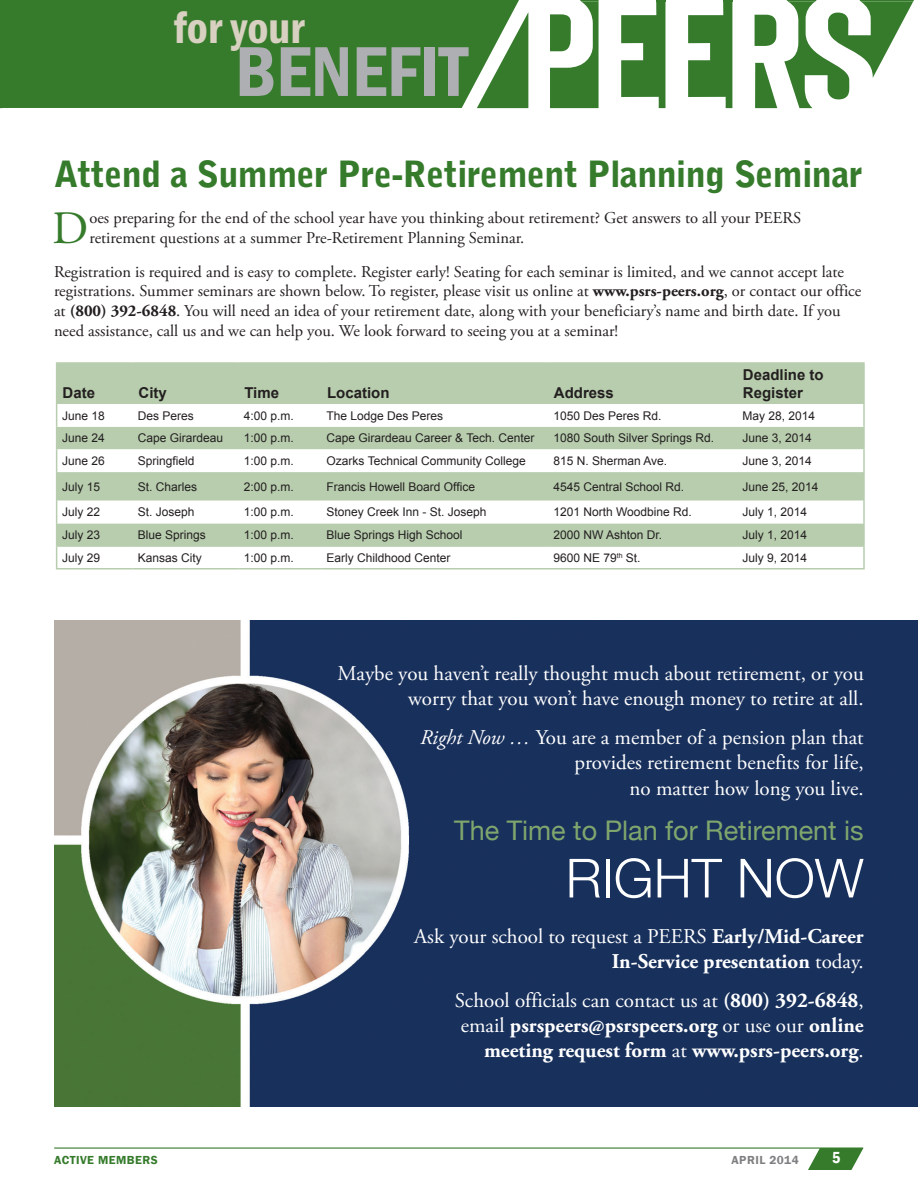
<style>
.page{position:relative;width:918px;height:1188px;background:#fff}
.page>*{position:absolute;margin:0;border:0;box-sizing:border-box;transform-origin:0 0}
.t1{font:600 condensed 73.05px "Franklin Gothic";color:#aeafb3}
.t2{font:300 54px "Helvetica Neue";color:#fff}
.Body_PP{font:46.35px "Adobe Garamond Pro";color:#357b2b}
.t3{font:600 condensed 45.9px "Franklin Gothic";color:#d8d0c0}
.Header1{font:900 36px "Bell Gothic Std";letter-spacing:-.015em;color:#357b2b}
.t4{font:27px "Helvetica Neue";color:#7fa66d}
.t5{font:21px/25.2px "Adobe Garamond Pro";color:#fff;text-align:right}
.t6{font:700 21px/25.2px "Adobe Garamond Pro";color:#fff;text-align:right}
.Body_PP-2{font:16.5px/19.8px "Adobe Garamond Pro";color:#231f20}
.t7{font:600 condensed 16.5px "Franklin Gothic";color:#fff}
.Bullet_PP{font:700 15px/18px "Arial";color:#231f20}
.Table_Seminar_Text{font:12px "Arial";color:#231f20}
.t8{font:600 12px "Franklin Gothic";letter-spacing:.04em;color:#357b2b}
.t9{font:600 12px "Franklin Gothic";letter-spacing:.04em;color:#808083}
.s1{font-weight:700}
.s2{font-style:italic}
.s3{font-weight:400}
</style>
<div class="page">
<svg style="left:808px;top:1149px;width:55px;height:21px"></svg>
<hr style="left:55px;top:1148px;width:808px;height:1px;background:#357b2b">
<svg style="left:523px;top:13px;width:5px;height:95px"></svg>
<div style="left:3px;top:0;width:520px;height:108px;background:#357b2b"></div>
<svg style="left:550px;top:0;width:49px;height:108px"></svg>
<svg style="left:621px;top:0;width:44px;height:108px"></svg>
<svg style="left:688px;top:0;width:44px;height:108px"></svg>
<svg style="left:755px;top:0;width:159px;height:108px"></svg>
<svg style="left:0;top:0;width:3px;height:108px"></svg>
<img style="left:54px;top:621px;width:864px;height:486px">
<div style="left:57px;top:364px;width:806px;height:40px;background:#b7cdad"></div>
<svg style="left:57px;top:404px;width:806px;height:164px"></svg>
<hr style="left:56px;top:362px;width:77px;height:2px;background:#b7cdad">
<hr style="left:56px;top:364px;width:1px;height:40px;background:#b7cdad">
<hr style="left:133px;top:362px;width:105px;height:2px;background:#b7cdad">
<hr style="left:238px;top:362px;width:83px;height:2px;background:#b7cdad">
<hr style="left:321px;top:362px;width:227px;height:2px;background:#b7cdad">
<hr style="left:548px;top:362px;width:189px;height:2px;background:#b7cdad">
<hr style="left:737px;top:362px;width:128px;height:2px;background:#b7cdad">
<hr style="left:863px;top:364px;width:2px;height:40px;background:#b7cdad">
<hr style="left:863px;top:404px;width:2px;height:23px;background:#b7cdad">
<hr style="left:863px;top:427px;width:2px;height:22px;background:#b7cdad">
<hr style="left:863px;top:449px;width:2px;height:23px;background:#b7cdad">
<hr style="left:863px;top:472px;width:2px;height:29px;background:#b7cdad">
<hr style="left:863px;top:501px;width:2px;height:22px;background:#b7cdad">
<hr style="left:863px;top:523px;width:2px;height:22px;background:#b7cdad">
<hr style="left:56px;top:545px;width:77px;height:2px;background:#b7cdad">
<svg style="left:56px;top:404px;width:1px;height:164px"></svg>
<hr style="left:133px;top:545px;width:105px;height:2px;background:#b7cdad">
<hr style="left:238px;top:545px;width:83px;height:2px;background:#b7cdad">
<hr style="left:321px;top:545px;width:227px;height:2px;background:#b7cdad">
<hr style="left:548px;top:545px;width:189px;height:2px;background:#b7cdad">
<hr style="left:737px;top:545px;width:128px;height:2px;background:#b7cdad">
<hr style="left:863px;top:547px;width:2px;height:21px;background:#b7cdad">
<hr style="left:56px;top:568px;width:77px;height:2px;background:#b7cdad">
<hr style="left:133px;top:568px;width:105px;height:2px;background:#b7cdad">
<hr style="left:238px;top:568px;width:83px;height:2px;background:#b7cdad">
<hr style="left:321px;top:568px;width:227px;height:2px;background:#b7cdad">
<hr style="left:548px;top:568px;width:189px;height:2px;background:#b7cdad">
<hr style="left:737px;top:568px;width:128px;height:2px;background:#b7cdad">
<h3 class="t3" style="left:174px;top:-3px;width:133px">for your</h3>
<h1 class="t1" style="left:235px;top:23px;width:234px">BENEFIT</h1>
<p class="Header1" style="left:54px;top:154px;width:810px">Attend a Summer Pre-Retirement Planning Seminar</p>
<p class="Body_PP" style="left:52px;top:201px;width:38px">D</p>
<p class="Body_PP-2" style="left:89px;top:209px;width:713px">oes preparing for the end of the school year have you thinking about retirement? Get answers to all your PEERS retirement questions at a summer Pre-Retirement Planning Seminar.</p>
<p class="Body_PP-2" style="left:54px;top:262px;width:809px">Registration is required and is easy to complete. Register early! Seating for each seminar is limited, and we cannot accept late registrations. Summer seminars are shown below. To register, please visit us online at <span class="s1">www.psrs-peers.org</span>, or contact our office at <span class="s1">(800) 392-6848</span>. You will need an idea of your retirement date, along with your beneficiary’s name and birth date. If you need assistance, call us and we can help you. We look forward to seeing you at a seminar!</p>
<p class="Bullet_PP" style="left:63px;top:384px;width:34px">Date</p>
<p class="Bullet_PP" style="left:139px;top:384px;width:30px">City</p>
<p class="Bullet_PP" style="left:244px;top:384px;width:36px">Time</p>
<p class="Bullet_PP" style="left:327px;top:384px;width:64px">Location</p>
<p class="Bullet_PP" style="left:554px;top:384px;width:62px">Address</p>
<p class="Bullet_PP" style="left:743px;top:366px;width:82px">Deadline to<br>Register</p>
<p class="Table_Seminar_Text" style="left:62px;top:408px;width:44px">June 18</p>
<p class="Table_Seminar_Text" style="left:138px;top:408px;width:58px">Des Peres</p>
<p class="Table_Seminar_Text" style="left:244px;top:408px;width:52px">4:00 p.m.</p>
<p class="Table_Seminar_Text" style="left:327px;top:408px;width:118px">The Lodge Des Peres</p>
<p class="Table_Seminar_Text" style="left:553px;top:408px;width:110px">1050 Des Peres Rd.</p>
<p class="Table_Seminar_Text" style="left:742px;top:408px;width:74px">May 28, 2014</p>
<p class="Table_Seminar_Text" style="left:62px;top:430px;width:44px">June 24</p>
<p class="Table_Seminar_Text" style="left:138px;top:430px;width:87px">Cape Girardeau</p>
<p class="Table_Seminar_Text" style="left:244px;top:430px;width:52px">1:00 p.m.</p>
<p class="Table_Seminar_Text" style="left:327px;top:430px;width:209px">Cape Girardeau Career &amp; Tech. Center</p>
<p class="Table_Seminar_Text" style="left:553px;top:430px;width:162px">1080 South Silver Springs Rd.</p>
<p class="Table_Seminar_Text" style="left:742px;top:430px;width:71px">June 3, 2014</p>
<p class="Table_Seminar_Text" style="left:62px;top:453px;width:44px">June 26</p>
<p class="Table_Seminar_Text" style="left:138px;top:453px;width:58px">Springfield</p>
<p class="Table_Seminar_Text" style="left:244px;top:453px;width:52px">1:00 p.m.</p>
<p class="Table_Seminar_Text" style="left:327px;top:453px;width:201px">Ozarks Technical Community College</p>
<p class="Table_Seminar_Text" style="left:553px;top:453px;width:115px">815 N. Sherman Ave.</p>
<p class="Table_Seminar_Text" style="left:742px;top:453px;width:71px">June 3, 2014</p>
<p class="Table_Seminar_Text" style="left:62px;top:479px;width:40px">July 15</p>
<p class="Table_Seminar_Text" style="left:138px;top:479px;width:61px">St. Charles</p>
<p class="Table_Seminar_Text" style="left:244px;top:479px;width:52px">2:00 p.m.</p>
<p class="Table_Seminar_Text" style="left:327px;top:479px;width:150px">Francis Howell Board Office</p>
<p class="Table_Seminar_Text" style="left:553px;top:479px;width:132px">4545 Central School Rd.</p>
<p class="Table_Seminar_Text" style="left:742px;top:479px;width:78px">June 25, 2014</p>
<p class="Table_Seminar_Text" style="left:62px;top:504px;width:40px">July 22</p>
<p class="Table_Seminar_Text" style="left:138px;top:504px;width:58px">St. Joseph</p>
<p class="Table_Seminar_Text" style="left:244px;top:504px;width:52px">1:00 p.m.</p>
<p class="Table_Seminar_Text" style="left:327px;top:504px;width:162px">Stoney Creek Inn - St. Joseph</p>
<p class="Table_Seminar_Text" style="left:553px;top:504px;width:140px">1201 North Woodbine Rd.</p>
<p class="Table_Seminar_Text" style="left:742px;top:504px;width:66px">July 1, 2014</p>
<p class="Table_Seminar_Text" style="left:62px;top:527px;width:40px">July 23</p>
<p class="Table_Seminar_Text" style="left:138px;top:527px;width:70px">Blue Springs</p>
<p class="Table_Seminar_Text" style="left:244px;top:527px;width:52px">1:00 p.m.</p>
<p class="Table_Seminar_Text" style="left:327px;top:527px;width:138px">Blue Springs High School</p>
<p class="Table_Seminar_Text" style="left:553px;top:527px;width:110px">2000 NW Ashton Dr.</p>
<p class="Table_Seminar_Text" style="left:742px;top:527px;width:66px">July 1, 2014</p>
<p class="Table_Seminar_Text" style="left:62px;top:550px;width:40px">July 29</p>
<p class="Table_Seminar_Text" style="left:138px;top:550px;width:66px">Kansas City</p>
<p class="Table_Seminar_Text" style="left:244px;top:550px;width:52px">1:00 p.m.</p>
<p class="Table_Seminar_Text" style="left:327px;top:550px;width:126px">Early Childhood Center</p>
<p class="Table_Seminar_Text" style="left:553px;top:550px;width:89px">9600 NE 79<sup>th</sup> St.</p>
<p class="Table_Seminar_Text" style="left:742px;top:550px;width:66px">July 9, 2014</p>
<p class="t5" style="left:338px;top:662px;width:528px">Maybe you haven’t really thought much about retirement, or you worry that you won’t have enough money to retire at all.</p>
<p class="t5" style="left:420px;top:726px;width:445px"><span class="s2">Right Now …</span> You are a member of a pension plan that provides retirement benefits for life,<br>no matter how long you live.</p>
<p class="t4" style="left:454px;top:811px;width:411px">The Time to Plan for Retirement is</p>
<p class="t2" style="left:566px;top:835px;width:300px">RIGHT NOW</p>
<p class="t6" style="left:414px;top:924px;width:451px"><span class="s3">Ask your school to request a PEERS</span> Early/Mid-Career<br>In-Service presentation <span class="s3">today.</span></p>
<p class="t6" style="left:455px;top:988px;width:411px"><span class="s3">School officials can contact us at</span> (800) 392-6848<span class="s3">, email</span> psrspeers@psrspeers.org <span class="s3">or use our</span> online meeting request form <span class="s3">at</span> www.psrs-peers.org<span class="s3">.</span></p>
<p class="t8" style="left:54px;top:1153px;width:105px">ACTIVE MEMBERS</p>
<p class="t9" style="left:732px;top:1153px;width:69px">APRIL 2014</p>
<p class="t7" style="left:832px;top:1147px;width:10px">5</p>
</div>
